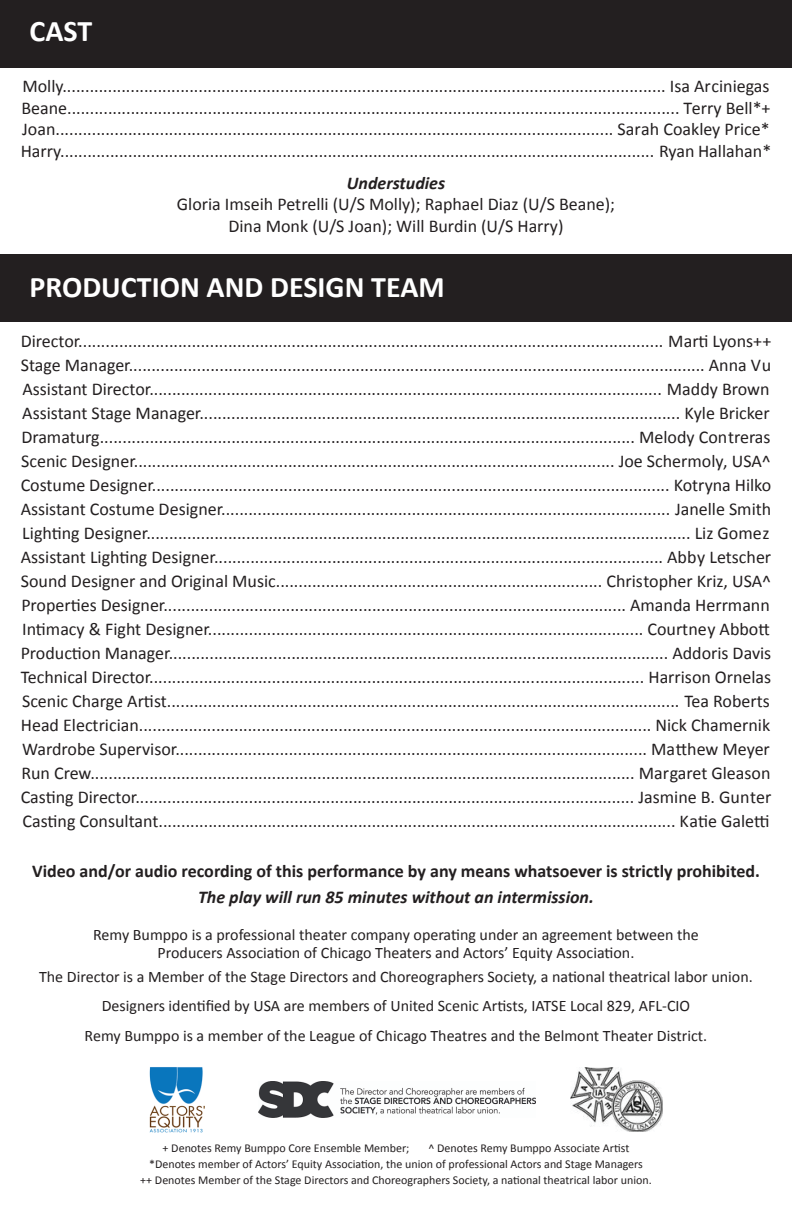
<style>
.page{position:relative;width:792px;height:1224px;background:#fff}
.page>*{position:absolute;margin:0;border:0;box-sizing:border-box;transform-origin:0 0}
.t1{font:700 30px "Calibri";color:#fff}
.t2{font:18px/24px "Calibri";color:#231f20;text-align:justify}
.t3{font:700 18px "Calibri";color:#231f20}
.t4{font:italic 700 18px "Calibri";color:#231f20}
.t5{font:16px/29.4px "Calibri";color:#231f20;text-align:center}
.t6{font:12px "Calibri";color:#231f20}
</style>
<div class="page">
<div style="left:0;top:0;width:792px;height:68px;background:#231f20"></div>
<div style="left:0;top:254px;width:792px;height:68px;background:#231f20"></div>
<img style="left:149px;top:1067px;width:55px;height:65px">
<img style="left:570px;top:1068px;width:93px;height:63px">
<img style="left:259px;top:1081px;width:276px;height:37px">
<h1 class="t1" style="left:30px;top:11px;width:64px">CAST</h1>
<p class="t2" style="left:21px;top:75px;width:752px;line-height:21.6px">Molly..................................................................................................................................... Isa Arciniegas Beane....................................................................................................................................... Terry Bell*+ Joan........................................................................................................................... Sarah Coakley Price* Harry................................................................................................................................... Ryan Hallahan*</p>
<p class="t4" style="left:347px;top:171px;width:100px">Understudies</p>
<p class="t2" style="left:177px;top:193px;width:440px;line-height:21.6px;text-align:center">Gloria Imseih Petrelli (U/S Molly); Raphael Diaz (U/S Beane);<br>Dina Monk (U/S Joan); Will Burdin (U/S Harry)</p>
<h1 class="t1" style="left:30px;top:268px;width:417px">PRODUCTION AND DESIGN TEAM</h1>
<p class="t2" style="left:21px;top:329px;width:752px">Director................................................................................................................................. Marti Lyons++ Stage Manager............................................................................................................................... Anna Vu Assistant Director................................................................................................................. Maddy Brown Assistant Stage Manager.......................................................................................................... Kyle Bricker Dramaturg...................................................................................................................... Melody Contreras Scenic Designer.......................................................................................................... Joe Schermoly, USA^ Costume Designer.................................................................................................................. Kotryna Hilko Assistant Costume Designer................................................................................................... Janelle Smith Lighting Designer........................................................................................................................ Liz Gomez Assistant Lighting Designer................................................................................................... Abby Letscher Sound Designer and Original Music........................................................................ Christopher Kriz, USA^ Properties Designer...................................................................................................... Amanda Herrmann Intimacy &amp; Fight Designer................................................................................................ Courtney Abbott Production Manager.............................................................................................................. Addoris Davis Technical Director............................................................................................................. Harrison Ornelas Scenic Charge Artist................................................................................................................. Tea Roberts Head Electrician................................................................................................................. Nick Chamernik Wardrobe Supervisor........................................................................................................ Matthew Meyer Run Crew........................................................................................................................ Margaret Gleason Casting Director.............................................................................................................. Jasmine B. Gunter Casting Consultant.................................................................................................................. Katie Galetti</p>
<p class="t3" style="left:32px;top:860px;width:729px">Video and/or audio recording of this performance by any means whatsoever is strictly prohibited.</p>
<p class="t4" style="left:198px;top:885px;width:397px">The play will run 85 minutes without an intermission.</p>
<p class="t5" style="left:93px;top:926px;width:607px;line-height:18px">Remy Bumppo is a professional theater company operating under an agreement between the<br>Producers Association of Chicago Theaters and Actors’ Equity Association.</p>
<p class="t5" style="left:39px;top:962px;width:715px">The Director is a Member of the Stage Directors and Choreographers Society, a national theatrical labor union.<br>Designers identified by USA are members of United Scenic Artists, IATSE Local 829, AFL-CIO<br>Remy Bumppo is a member of the League of Chicago Theatres and the Belmont Theater District.</p>
<p class="t6" style="left:163px;top:1141px;width:248px">+ Denotes Remy Bumppo Core Ensemble Member;</p>
<p class="t6" style="left:428px;top:1141px;width:202px">^ Denotes Remy Bumppo Associate Artist</p>
<p class="t6" style="left:149px;top:1157px;width:495px">*Denotes member of Actors’ Equity Association, the union of professional Actors and Stage Managers</p>
<p class="t6" style="left:140px;top:1173px;width:513px">++ Denotes Member of the Stage Directors and Choreographers Society, a national theatrical labor union.</p>
</div>
